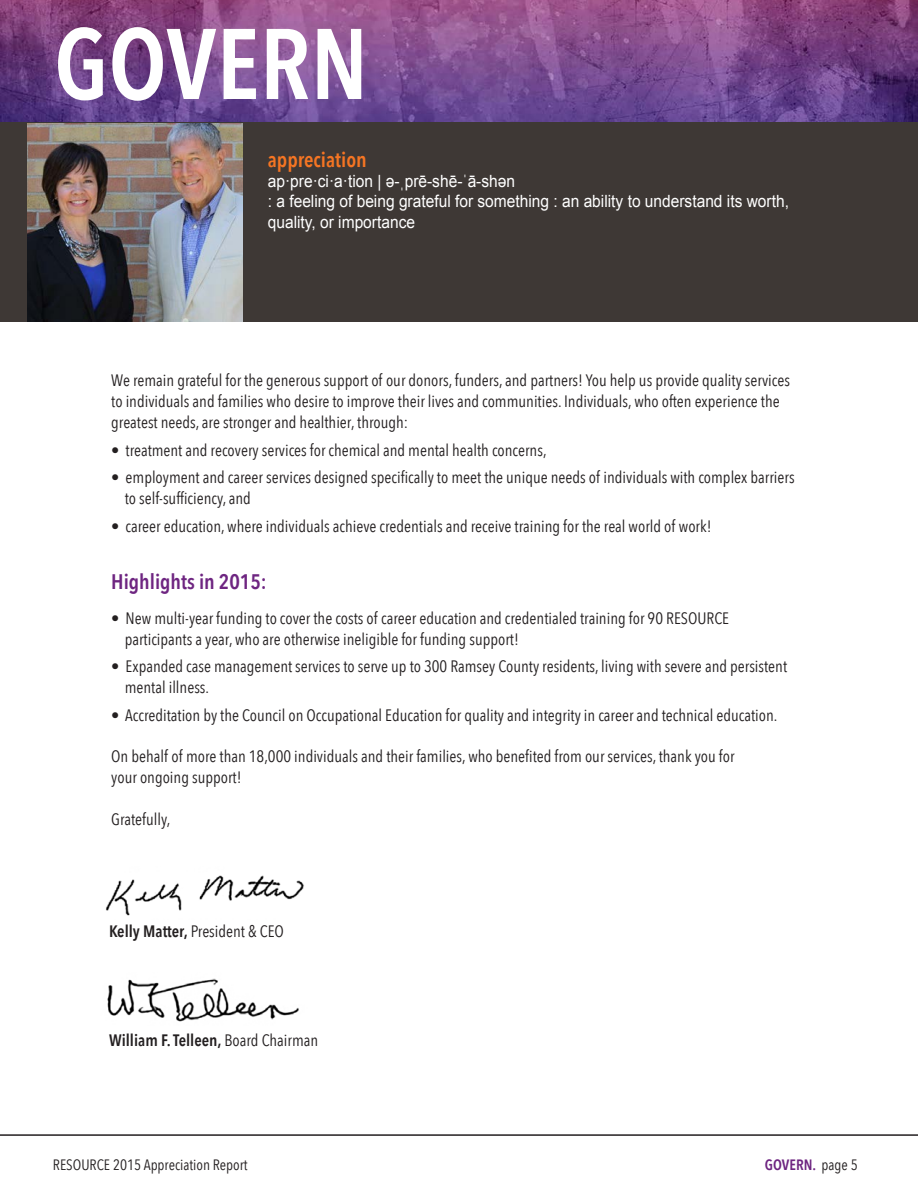
<style>
.page{position:relative;width:918px;height:1188px;background:#fff}
.page>*{position:absolute;margin:0;border:0;box-sizing:border-box;transform-origin:0 0}
.t1{font:600 99px "Avenir Next Condensed";color:#fff}
.t2{font:600 21px "Avenir Next Condensed";color:#6e2581}
.t3{font:600 21px "Avenir Next Condensed";color:#f57523}
.t4{font:16.8px/20.2px "Arial";color:#fff;scale:.92 1}
.t5{font:16.5px/21px "Avenir Next Condensed";color:#231f20}
.t6{font:600 16.5px "Avenir Next Condensed";color:#231f20}
.t7{font:15px "Avenir Next Condensed";color:#231f20}
.t8{font:600 15px "Avenir Next Condensed";color:#6e2581}
.s1{font-weight:600}
.s2{font-weight:400}
.s3{font-weight:400;color:#231f20}
</style>
<div class="page">
<div style="left:0;top:13px;width:918px;height:308px;background:#3e3835"></div>
<img style="left:0;top:0;width:918px;height:122px">
<hr style="left:0;top:1134px;width:918px;height:2px;background:#231f20">
<img style="left:27px;top:123px;width:216px;height:198px">
<img style="left:106px;top:875px;width:198px;height:41px">
<img style="left:107px;top:978px;width:192px;height:44px">
<h1 class="t1" style="left:54px;top:-21px;width:316px">GOVERN</h1>
<p class="t3" style="left:268px;top:141px;width:101px">appreciation</p>
<p class="t4" style="left:268px;top:171px;width:568px">ap·pre·ci·a·tion | ə-ˌprē-shē-ˈā-shən<br>: a feeling of being grateful for something : an ability to understand its worth, quality, or importance</p>
<p class="t5" style="left:111px;top:369px;width:680px">We remain grateful for the generous support of our donors, funders, and partners! You help us provide quality services to individuals and families who desire to improve their lives and communities. Individuals, who often experience the greatest needs, are stronger and healthier, through:</p>
<p class="t5" style="left:111px;top:439px;width:437px">• treatment and recovery services for chemical and mental health concerns,</p>
<p class="t5" style="left:125px;top:466px;width:671px;text-indent:-13px">• employment and career services designed specifically to meet the unique needs of individuals with complex barriers to self-sufficiency, and</p>
<p class="t5" style="left:111px;top:515px;width:602px">• career education, where individuals achieve credentials and receive training for the real world of work!</p>
<p class="t2" style="left:111px;top:564px;width:157px">Highlights in 2015:</p>
<p class="t5" style="left:125px;top:607px;width:606px;text-indent:-13px">• New multi-year funding to cover the costs of career education and credentialed training for 90 RESOURCE participants a year, who are otherwise ineligible for funding support!</p>
<p class="t5" style="left:125px;top:655px;width:664px;text-indent:-13px">• Expanded case management services to serve up to 300 Ramsey County residents, living with severe and persistent mental illness.</p>
<p class="t5" style="left:111px;top:704px;width:668px">• Accreditation by the Council on Occupational Education for quality and integrity in career and technical education.</p>
<p class="t5" style="left:111px;top:745px;width:625px">On behalf of more than 18,000 individuals and their families, who benefited from our services, thank you for your ongoing support!</p>
<p class="t5" style="left:111px;top:808px;width:61px">Gratefully,</p>
<p class="t5" style="left:109px;top:920px;width:176px"><span class="s1">Kelly Matter,</span> President &amp; CEO</p>
<p class="t6" style="left:109px;top:1026px;width:211px">William F. Telleen, <span class="s2">Board Chairman</span></p>
<p class="t7" style="left:53px;top:1151px;width:196px">RESOURCE 2015 Appreciation Report</p>
<p class="t8" style="left:765px;top:1151px;width:94px">GOVERN. <span class="s3">page 5</span></p>
</div>
